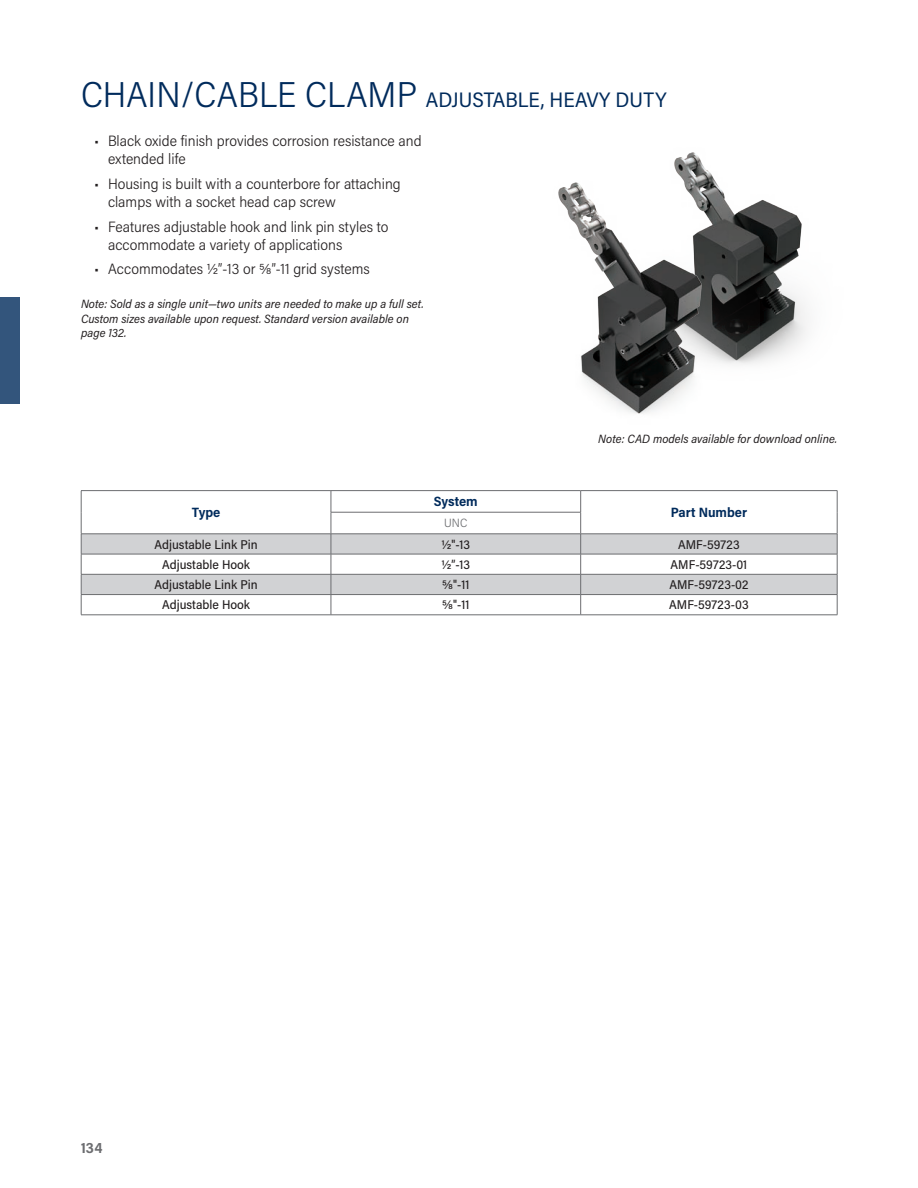
<style>
.page{position:relative;width:918px;height:1188px;background:#fff}
.page>*{position:absolute;margin:0;border:0;box-sizing:border-box;transform-origin:0 0}
.Subhead_LA{font:21px "Acumin Pro Semi Cond";color:#002b5c}
.t1{font:300 15px/18px "Acumin Pro Semi Cond";color:#231f20}
.t2{font:700 15px "Acumin Pro Semi Cond";color:#6c6d70}
.t3{font:700 13.5px "Acumin Pro Semi Cond";color:#002b5c}
.t4{font:500 12.75px "Acumin Pro Semi Cond";color:#231f20}
.Body_Copy_LA{font:italic 12px/14.4px "Acumin Pro Semi Cond";color:#231f20}
.Body_Copy_RA{font:italic 12px "Acumin Pro Semi Cond";color:#231f20}
.t5{font:300 12px "Acumin Pro Semi Cond";color:#6c6d70}
.s1{font-weight:300;font-size:36px}
.s2{font-weight:400}
</style>
<div class="page">
<div style="left:0;top:297px;width:20px;height:107px;background:#33557c"></div>
<img style="left:677px;top:152px;width:130px;height:211px">
<svg style="left:82px;top:535px;width:755px;height:59px;fill:#d1d2d4"></svg>
<hr style="left:81px;top:554px;width:250px;height:1px;background:#6c6d70">
<hr style="left:331px;top:554px;width:250px;height:1px;background:#6c6d70">
<hr style="left:581px;top:554px;width:256px;height:1px;background:#6c6d70">
<hr style="left:81px;top:574px;width:250px;height:1px;background:#6c6d70">
<hr style="left:331px;top:574px;width:250px;height:1px;background:#6c6d70">
<hr style="left:581px;top:574px;width:256px;height:1px;background:#6c6d70">
<hr style="left:81px;top:594px;width:250px;height:1px;background:#6c6d70">
<hr style="left:331px;top:594px;width:250px;height:1px;background:#6c6d70">
<hr style="left:581px;top:594px;width:256px;height:1px;background:#6c6d70">
<hr style="left:81px;top:615px;width:250px;height:1px;background:#6c6d70">
<hr style="left:331px;top:615px;width:250px;height:1px;background:#6c6d70">
<hr style="left:581px;top:615px;width:256px;height:1px;background:#6c6d70">
<hr style="left:81px;top:534px;width:250px;height:1px;background:#6c6d70">
<hr style="left:331px;top:534px;width:250px;height:1px;background:#6c6d70">
<hr style="left:581px;top:534px;width:256px;height:1px;background:#6c6d70">
<svg style="left:81px;top:491px;width:1px;height:124px"></svg>
<hr style="left:331px;top:490px;width:250px;height:1px;background:#6c6d70">
<hr style="left:331px;top:512px;width:250px;height:1px;background:#6c6d70">
<hr style="left:581px;top:490px;width:256px;height:1px;background:#6c6d70">
<svg style="left:580px;top:491px;width:1px;height:124px"></svg>
<svg style="left:837px;top:491px;width:1px;height:124px"></svg>
<hr style="left:81px;top:490px;width:250px;height:1px;background:#6c6d70">
<svg style="left:331px;top:491px;width:1px;height:124px"></svg>
<img style="left:558px;top:158px;width:201px;height:256px">
<p class="Subhead_LA" style="left:81px;top:86px;width:587px"><span class="s1">CHAIN/CABLE CLAMP</span> ADJUSTABLE, HEAVY DUTY</p>
<p class="t1" style="left:108px;top:131px;width:315px;text-indent:-14px"><span class="s2">•</span> Black oxide finish provides corrosion resistance and extended life</p>
<p class="t1" style="left:108px;top:174px;width:294px;text-indent:-14px"><span class="s2">•</span> Housing is built with a counterbore for attaching clamps with a socket head cap screw</p>
<p class="t1" style="left:108px;top:217px;width:282px;text-indent:-14px"><span class="s2">•</span> Features adjustable hook and link pin styles to accommodate a variety of applications</p>
<p class="t1" style="left:94px;top:259px;width:277px"><span class="s2">•</span> Accommodates ½”-13 or ⅝”-11 grid systems</p>
<p class="Body_Copy_LA" style="left:81px;top:297px;width:344px">Note: Sold as a single unit—two units are needed to make up a full set.<br>Custom sizes available upon request. Standard version available on page 132.</p>
<p class="t3" style="left:192px;top:503px;width:30px">Type</p>
<p class="t3" style="left:434px;top:492px;width:46px">System</p>
<p class="t5" style="left:444px;top:515px;width:25px">UNC</p>
<p class="Body_Copy_RA" style="left:598px;top:430px;width:240px">Note: CAD models available for download online.</p>
<p class="t3" style="left:671px;top:503px;width:78px">Part Number</p>
<p class="t4" style="left:154px;top:535px;width:105px">Adjustable Link Pin</p>
<p class="t4" style="left:441px;top:535px;width:30px">½"-13</p>
<p class="t4" style="left:678px;top:535px;width:63px">AMF-59723</p>
<p class="t4" style="left:162px;top:556px;width:90px">Adjustable Hook</p>
<p class="t4" style="left:441px;top:556px;width:30px">½”-13</p>
<p class="t4" style="left:671px;top:556px;width:78px">AMF-59723-01</p>
<p class="t4" style="left:154px;top:576px;width:105px">Adjustable Link Pin</p>
<p class="t4" style="left:442px;top:576px;width:29px">⅝"-11</p>
<p class="t4" style="left:669px;top:576px;width:80px">AMF-59723-02</p>
<p class="t4" style="left:162px;top:596px;width:90px">Adjustable Hook</p>
<p class="t4" style="left:442px;top:596px;width:29px">⅝"-11</p>
<p class="t4" style="left:669px;top:596px;width:81px">AMF-59723-03</p>
<p class="t2" style="left:81px;top:1137px;width:23px">134</p>
</div>
